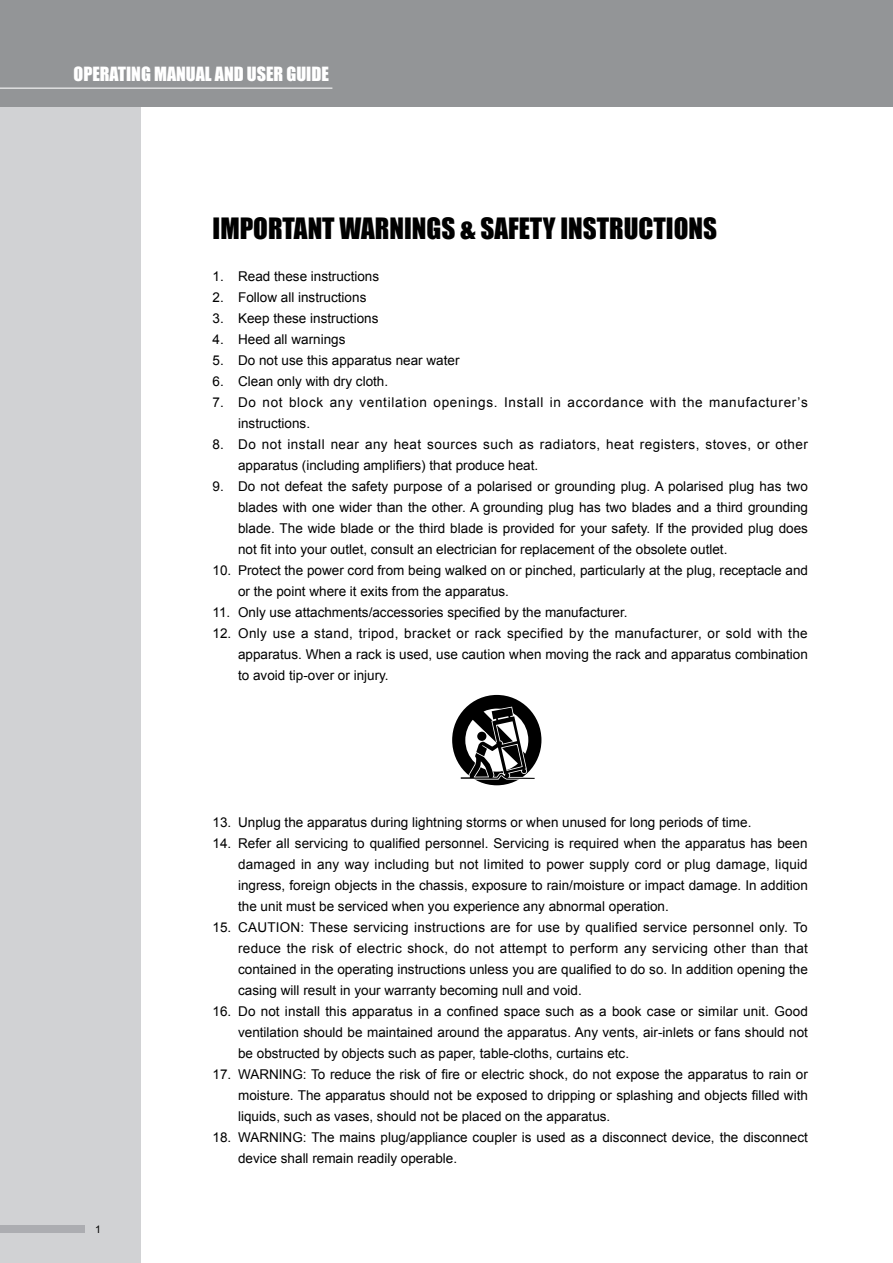
<style>
.page{position:relative;width:893px;height:1263px;background:#fff}
.page>*{position:absolute;margin:0;border:0;box-sizing:border-box;transform-origin:0 0}
.t1{font:27px "Impact";color:#000}
.t2{font:18px "Impact";color:#fff}
.t3{font:13.5px/21px "Arial";color:#000;text-align:justify}
.t4{font:13.5px/21px "Arial";letter-spacing:.035em;color:#000}
.t5{font:13.5px/21px "Arial";letter-spacing:.05em;color:#000}
.t6{font:13.5px "Arial";letter-spacing:.02em;color:#000}
.t7{font:13.5px "Arial";letter-spacing:.03em;color:#000}
.t8{font:13.5px "Arial";letter-spacing:.025em;color:#000}
</style>
<div class="page">
<div style="left:0;top:0;width:140px;height:1263px;background:#d1d2d4"></div>
<div style="left:0;top:0;width:893px;height:107px;background:#939597"></div>
<hr style="left:0;top:88px;width:332px;height:1px;background:#fff">
<div style="left:0;top:1225px;width:85px;height:7px;background:#acadb1"></div>
<svg style="left:452px;top:695px;width:89px;height:90px"></svg>
<div style="left:477px;top:732px;width:9px;height:9px;background:#000;border-radius:50%"></div>
<h2 class="t2" style="left:74px;top:60px;width:257px">OPERATING MANUAL AND USER GUIDE</h2>
<h1 class="t1" style="left:213px;top:207px;width:506px">IMPORTANT WARNINGS &amp; SAFETY INSTRUCTIONS</h1>
<p class="t3" style="left:213px;top:266px;width:168px">1 . Read these instructions</p>
<p class="t3" style="left:213px;top:287px;width:155px">2. Follow all instructions</p>
<p class="t3" style="left:213px;top:308px;width:167px">3. Keep these instructions</p>
<p class="t3" style="left:213px;top:329px;width:134px">4. Heed all warnings</p>
<p class="t3" style="left:213px;top:350px;width:248px">5. Do not use this apparatus near water</p>
<p class="t3" style="left:213px;top:371px;width:177px">6. Clean only with dry cloth.</p>
<p class="t5" style="left:238px;top:392px;width:571px;text-indent:-26px">7. Do not block any ventilation openings. Install in accordance with the manufacturer’s instructions.</p>
<p class="t4" style="left:238px;top:434px;width:571px;text-indent:-26px">8. Do not install near any heat sources such as radiators, heat registers, stoves, or other apparatus (including amplifiers) that produce heat.</p>
<p class="t3" style="left:213px;top:476px;width:597px">9. Do not defeat the safety purpose of a polarised or grounding plug. A polarised plug has two</p>
<p class="t3" style="left:238px;top:497px;width:571px">blades with one wider than the other. A grounding plug has two blades and a third grounding</p>
<p class="t3" style="left:238px;top:518px;width:571px">blade. The wide blade or the third blade is provided for your safety. If the provided plug does</p>
<p class="t3" style="left:238px;top:539px;width:491px">not fit into your outlet, consult an electrician for replacement of the obsolete outlet.</p>
<p class="t3" style="left:213px;top:560px;width:597px">1 0. Protect the power cord from being walked on or pinched, particularly at the plug, receptacle and</p>
<p class="t3" style="left:238px;top:581px;width:272px">or the point where it exits from the apparatus.</p>
<p class="t3" style="left:213px;top:602px;width:416px">11. Only use attachments/accessories specified by the manufacturer.</p>
<p class="t7" style="left:213px;top:625px;width:597px">1 2. Only use a stand, tripod, bracket or rack specified by the manufacturer, or sold with the</p>
<p class="t3" style="left:238px;top:644px;width:571px">apparatus. When a rack is used, use caution when moving the rack and apparatus combination</p>
<p class="t3" style="left:238px;top:665px;width:152px">to avoid tip-over or injury.</p>
<p class="t3" style="left:213px;top:812px;width:540px">1 3. Unplug the apparatus during lightning storms or when unused for long periods of time.</p>
<p class="t3" style="left:213px;top:833px;width:596px">14. Refer all servicing to qualified personnel. Servicing is required when the apparatus has been</p>
<p class="t3" style="left:238px;top:854px;width:571px">damaged in any way including but not limited to power supply cord or plug damage, liquid</p>
<p class="t3" style="left:238px;top:875px;width:571px">ingress, foreign objects in the chassis, exposure to rain/moisture or impact damage. In addition</p>
<p class="t3" style="left:238px;top:896px;width:432px">the unit must be serviced when you experience any abnormal operation.</p>
<p class="t6" style="left:213px;top:919px;width:597px">1 5. CAUTION: These servicing instructions are for use by qualified service personnel only. To</p>
<p class="t8" style="left:238px;top:940px;width:571px">reduce the risk of electric shock, do not attempt to perform any servicing other than that</p>
<p class="t3" style="left:238px;top:959px;width:571px">contained in the operating instructions unless you are qualified to do so. In addition opening the</p>
<p class="t3" style="left:238px;top:980px;width:345px">casing will result in your warranty becoming null and void.</p>
<p class="t3" style="left:238px;top:1001px;width:571px;text-indent:-26px">16. Do not install this apparatus in a confined space such as a book case or similar unit. Good ventilation should be maintained around the apparatus. Any vents, air-inlets or fans should not be obstructed by objects such as paper, table-cloths, curtains etc.</p>
<p class="t3" style="left:238px;top:1064px;width:571px;text-indent:-26px">17. WARNING: To reduce the risk of fire or electric shock, do not expose the apparatus to rain or moisture. The apparatus should not be exposed to dripping or splashing and objects filled with liquids, such as vases, should not be placed on the apparatus.</p>
<p class="t3" style="left:238px;top:1127px;width:571px;text-indent:-26px">18. WARNING: The mains plug/appliance coupler is used as a disconnect device, the disconnect device shall remain readily operable.</p>
</div>
